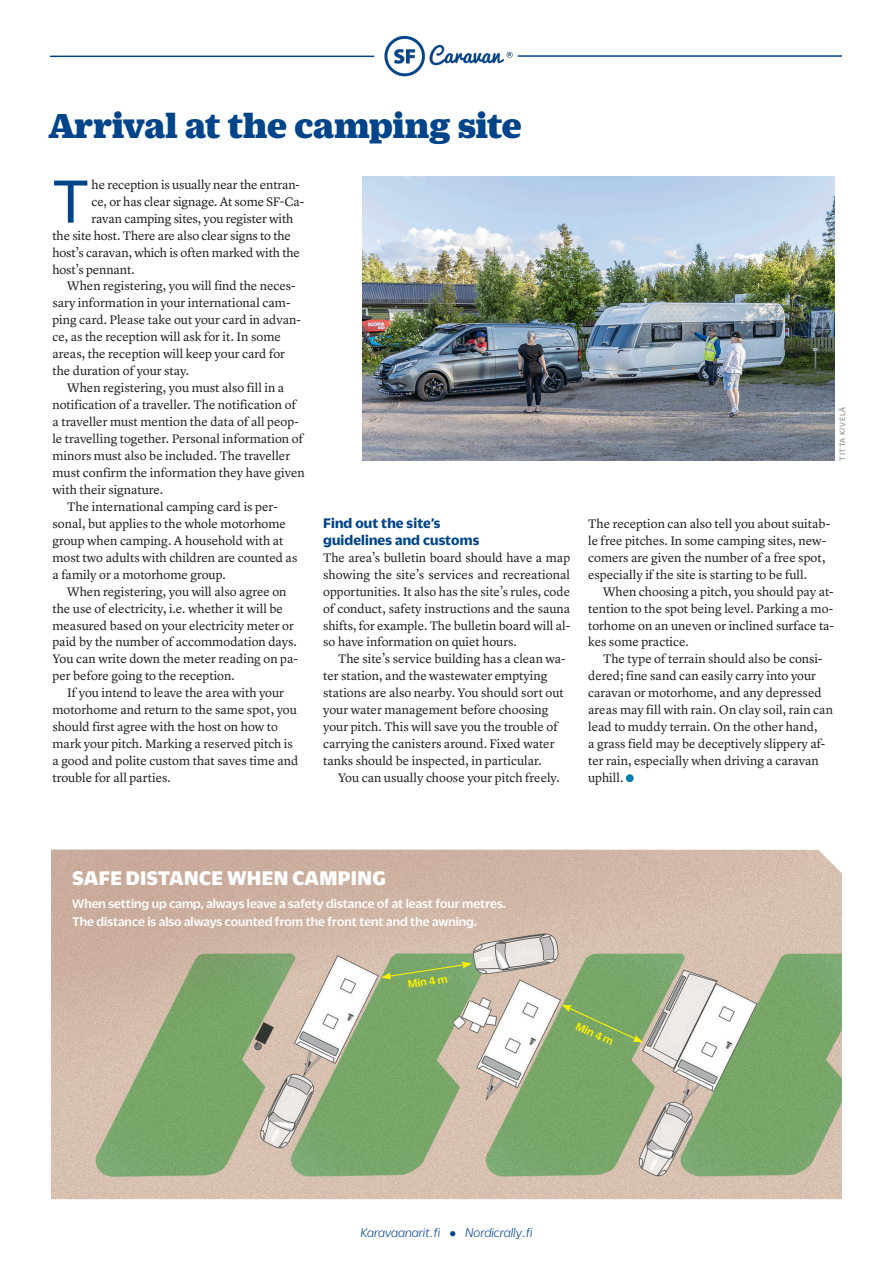
<style>
.page{position:relative;width:893px;height:1263px;background:#fff}
.page>*{position:absolute;margin:0;border:0;box-sizing:border-box;transform-origin:0 0}
.t1_anfangi{font:65.85px "Duplicate Sans";color:#014489}
.Otsikko__laatikko___2017{font:900 37.5px "Duplicate Ionic";letter-spacing:-.005em;color:#014489}
.Otsikko__laatikko__turvaohjeet___2017{font:900 21.45px "Duplicate Sans";letter-spacing:.015em;color:#fff}
.Väliotsikko{font:700 15px/17px "Duplicate Sans";letter-spacing:.01em;color:#014489}
.Teksti_laatikko__2017{font:500 13.5px/18px "Duplicate Sans";color:#fff}
.t1{font:italic 300 13.5px "Duplicate Sans";color:#014489}
.t1_sis__2017{font:12.9px/17px "Lyon Text";color:#231f20}
.t1__2017{font:12.9px/17px "Lyon Text";color:#231f20;text-align:justify}
.t1_anfangi-2{font:12.9px "Lyon Text";letter-spacing:-.01em;color:#231f20}
.t2{font:500 12px "Duplicate Sans";color:#fff101}
.Kuvaajatieto_lähde{font:8.25px "Duplicate Sans";letter-spacing:.08em;color:#808285}
</style>
<div class="page">
<img style="left:384px;top:35px;width:129px;height:42px">
<hr style="left:50px;top:56px;width:324px;height:1px;background:#014489">
<hr style="left:518px;top:55px;width:324px;height:2px;background:#014489">
<img style="left:362px;top:176px;width:472px;height:284px">
<img style="left:51px;top:850px;width:791px;height:349px">
<svg style="left:51px;top:850px;width:757px;height:297px;background:#b4b598"></svg>
<svg style="left:561px;top:1004px;width:82px;height:38px;background:#7da963"></svg>
<svg style="left:381px;top:961px;width:91px;height:18px;background:#88ae66"></svg>
<div style="left:626px;top:774px;width:8px;height:8px;background:#007cb0;border-radius:50%"></div>
<p class="Otsikko__laatikko___2017" style="left:48px;top:98px;width:475px">Arrival at the camping site</p>
<p class="t1_anfangi" style="left:52px;top:159px;width:38px">T</p>
<p class="t1_anfangi-2" style="left:92px;top:175px;width:210px">he reception is usually near the entran-</p>
<p class="t1_anfangi-2" style="left:92px;top:192px;width:214px">ce, or has clear signage. At some SF-Ca-</p>
<p class="t1_anfangi-2" style="left:92px;top:208px;width:203px">ravan camping sites, you register with</p>
<p class="t1_anfangi-2" style="left:52px;top:225px;width:240px">the site host. There are also clear signs to the</p>
<p class="t1_anfangi-2" style="left:52px;top:242px;width:249px">host’s caravan, which is often marked with the</p>
<p class="t1_anfangi-2" style="left:52px;top:259px;width:84px">host’s pennant.</p>
<p class="t1_sis__2017" style="left:52px;top:277px;width:250px;text-indent:15px">When registering, you will find the neces&shy;sary information in your international cam&shy;ping card. Please take out your card in advan&shy;ce, as the reception will ask for it. In some areas, the reception will keep your card for the duration of your stay.</p>
<p class="t1_sis__2017" style="left:52px;top:378px;width:254px;text-indent:15px">When registering, you must also fill in a notification of a traveller. The notification of a traveller must mention the data of all peop&shy;le travelling together. Personal information of minors must also be included. The traveller must confirm the information they have given with their signature.</p>
<p class="t1_sis__2017" style="left:52px;top:497px;width:246px;text-indent:15px">The international camping card is per&shy;sonal, but applies to the whole motorhome group when camping. A household with at most two adults with children are counted as a family or a motorhome group.</p>
<p class="t1_sis__2017" style="left:52px;top:582px;width:247px;text-indent:15px">When registering, you will also agree on the use of electricity, i.e. whether it will be measured based on your electricity meter or paid by the number of accommodation days.<br>You can write down the meter reading on pa&shy;per before going to the reception.</p>
<p class="t1_sis__2017" style="left:52px;top:683px;width:247px;text-indent:15px">If you intend to leave the area with your motorhome and return to the same spot, you should first agree with the host on how to mark your pitch. Marking a reserved pitch is a good and polite custom that saves time and trouble for all parties.</p>
<p class="Väliotsikko" style="left:323px;top:513px;width:158px">Find out the site’s guidelines and customs</p>
<p class="t1__2017" style="left:323px;top:548px;width:249px">The area’s bulletin board should have a map showing the site’s services and recreational opportunities. It also has the site’s rules, code of conduct, safety instructions and the sauna shifts, for example. The bulletin board will al&shy;so have information on quiet hours.</p>
<p class="t1_sis__2017" style="left:323px;top:650px;width:244px;text-indent:15px">The site’s service building has a clean wa&shy;ter station, and the wastewater emptying stations are also nearby. You should sort out your water management before choosing your pitch. This will save you the trouble of carrying the canisters around. Fixed water tanks should be inspected, in particular.</p>
<p class="t1_sis__2017" style="left:338px;top:768px;width:223px">You can usually choose your pitch freely.</p>
<p class="Kuvaajatieto_lähde" style="left:837px;top:461px;width:55px;rotate:-90deg">TITTA KIVELÄ</p>
<p class="t1_sis__2017" style="left:588px;top:514px;width:243px">The reception can also tell you about suitab&shy;le free pitches. In some camping sites, new&shy;comers are given the number of a free spot, especially if the site is starting to be full.</p>
<p class="t1_sis__2017" style="left:588px;top:582px;width:247px;text-align:justify;text-indent:15px">When choosing a pitch, you should pay at&shy;tention to the spot being level. Parking a mo&shy;torhome on an uneven or inclined surface ta&shy;kes some practice.</p>
<p class="t1_sis__2017" style="left:588px;top:650px;width:246px;text-indent:15px">The type of terrain should also be consi&shy;dered; fine sand can easily carry into your caravan or motorhome, and any depressed areas may fill with rain. On clay soil, rain can lead to muddy terrain. On the other hand,<br>a grass field may be deceptively slippery af&shy;ter rain, especially when driving a caravan uphill.</p>
<p class="Otsikko__laatikko__turvaohjeet___2017" style="left:72px;top:862px;width:315px">SAFE DISTANCE WHEN CAMPING</p>
<p class="Teksti_laatikko__2017" style="left:72px;top:894px;width:435px">When setting up camp, always leave a safety distance of at least four metres.<br>The distance is also always counted from the front tent and the awning.</p>
<p class="t2" style="left:407px;top:976px;width:41px;rotate:-9deg">Min 4 m</p>
<p class="t2" style="left:580px;top:1018px;width:41px;rotate:25deg">Min 4 m</p>
<p class="t1" style="left:361px;top:1224px;width:173px">Karavaanarit.fi ● Nordicrally.fi</p>
</div>
